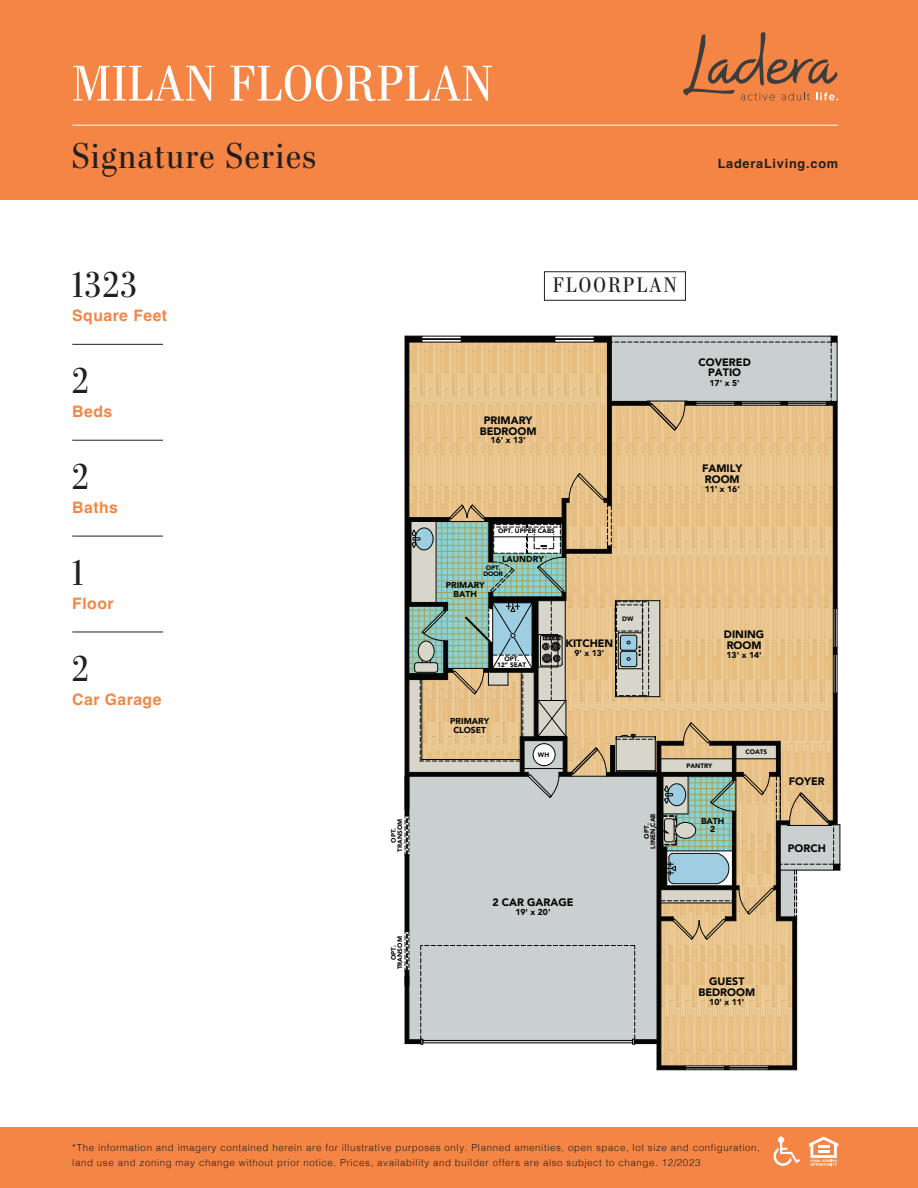
<style>
.page{position:relative;width:918px;height:1188px;background:#fff}
.page>*{position:absolute;margin:0;border:0;box-sizing:border-box;transform-origin:0 0}
.t1{font:50.1px "Stilson";letter-spacing:.03em;color:#fff}
.t2{font:36px "Stilson";letter-spacing:.05em;color:#231f20}
.t3{font:21px "Stilson";letter-spacing:.11em;color:#231f20}
.t4{font:700 15.75px "Helvetica";letter-spacing:.03em;color:#f58544}
.t5{font:700 12.75px "Helvetica";letter-spacing:.06em;color:#231f20}
.t6{font:900 10.65px/10.6px "Avenir LT Std";color:#040503;text-align:center}
.t7{font:300 9.75px/14.2px "Helvetica";letter-spacing:.06em;color:#231f20}
.t8{font:900 8.55px/8.6px "Avenir LT Std";color:#040503;text-align:center}
.t9{font:900 6.45px/6.4px "Avenir LT Std";color:#040503;text-align:center}
</style>
<div class="page">
<div style="left:0;top:0;width:918px;height:199px;background:#f58544"></div>
<div style="left:0;top:1128px;width:918px;height:60px;background:#f58544"></div>
<svg style="left:405px;top:336px;width:436px;height:734px;background:#c8ba9e"></svg>
<svg style="left:683px;top:32px;width:155px;height:68px"></svg>
<hr style="left:72px;top:125px;width:766px;height:1px;background:#fff">
<hr style="left:72px;top:344px;width:91px;height:1px;background:#231f20">
<hr style="left:72px;top:536px;width:91px;height:1px;background:#231f20">
<hr style="left:72px;top:440px;width:91px;height:1px;background:#231f20">
<hr style="left:72px;top:632px;width:91px;height:1px;background:#231f20">
<svg style="left:809px;top:1137px;width:29px;height:29px"></svg>
<svg style="left:773px;top:1137px;width:27px;height:29px"></svg>
<div style="left:544px;top:271px;width:142px;height:30px;border:1px solid #231f20"></div>
<h1 class="t1" style="left:72px;top:54px;width:422px">MILAN FLOORPLAN</h1>
<h2 class="t2" style="left:72px;top:135px;width:245px">Signature Series</h2>
<h3 class="t5" style="left:718px;top:156px;width:122px">LaderaLiving.com</h3>
<h2 class="t2" style="left:72px;top:264px;width:66px">1323</h2>
<h3 class="t4" style="left:72px;top:306px;width:96px">Square Feet</h3>
<h2 class="t2" style="left:72px;top:360px;width:18px">2</h2>
<h3 class="t4" style="left:72px;top:402px;width:41px">Beds</h3>
<h2 class="t2" style="left:72px;top:456px;width:18px">2</h2>
<h3 class="t4" style="left:72px;top:498px;width:47px">Baths</h3>
<h2 class="t2" style="left:72px;top:552px;width:13px">1</h2>
<h3 class="t4" style="left:72px;top:594px;width:43px">Floor</h3>
<h3 class="t3" style="left:553px;top:273px;width:125px">FLOORPLAN</h3>
<p class="t6" style="left:480px;top:415px;width:58px">PRIMARY<br>BEDROOM</p>
<p class="t8" style="left:491px;top:436px;width:37px">16' x 13'</p>
<p class="t9" style="left:498px;top:528px;width:58px">OPT. UPPER CABS</p>
<p class="t8" style="left:502px;top:554px;width:43px">LAUNDRY</p>
<p class="t9" style="left:483px;top:564px;width:21px">OPT.<br>DOOR</p>
<p class="t8" style="left:446px;top:581px;width:41px">PRIMARY<br>BATH</p>
<p class="t9" style="left:622px;top:615px;width:13px">DW</p>
<p class="t6" style="left:698px;top:357px;width:54px">COVERED<br>PATIO</p>
<p class="t8" style="left:710px;top:379px;width:32px">17' x 5'</p>
<p class="t6" style="left:702px;top:463px;width:42px;text-align:left">FAMILY<br>ROOM</p>
<p class="t8" style="left:705px;top:485px;width:37px">11' x 16'</p>
<h2 class="t2" style="left:72px;top:648px;width:18px">2</h2>
<h3 class="t4" style="left:72px;top:690px;width:91px">Car Garage</h3>
<p class="t9" style="left:390px;top:852px;width:34px;rotate:-90deg">OPT.<br>TRANSOM</p>
<p class="t9" style="left:390px;top:969px;width:34px;rotate:-90deg">OPT.<br>TRANSOM</p>
<p class="t9" style="left:497px;top:655px;width:31px">OPT.<br>12” SEAT</p>
<p class="t6" style="left:724px;top:629px;width:42px;text-align:left">DINING<br>ROOM</p>
<p class="t6" style="left:565px;top:638px;width:49px">KITCHEN</p>
<p class="t8" style="left:574px;top:649px;width:32px">9' x 13'</p>
<p class="t8" style="left:727px;top:651px;width:37px">13' x 14'</p>
<p class="t8" style="left:450px;top:717px;width:41px">PRIMARY<br>CLOSET</p>
<p class="t9" style="left:538px;top:752px;width:13px">WH</p>
<p class="t9" style="left:643px;top:849px;width:37px;rotate:-90deg">OPT.<br>LINEN CAB</p>
<p class="t9" style="left:686px;top:762px;width:28px">PANTRY</p>
<p class="t8" style="left:701px;top:817px;width:25px">BATH<br>2</p>
<p class="t9" style="left:745px;top:749px;width:23px">COATS</p>
<p class="t6" style="left:492px;top:897px;width:83px">2 CAR GARAGE</p>
<p class="t8" style="left:515px;top:908px;width:37px">19' x 20'</p>
<p class="t6" style="left:789px;top:776px;width:37px">FOYER</p>
<p class="t6" style="left:788px;top:842px;width:40px">PORCH</p>
<p class="t6" style="left:699px;top:976px;width:58px">GUEST<br>BEDROOM</p>
<p class="t8" style="left:709px;top:997px;width:37px">10' x 11'</p>
<p class="t7" style="left:72px;top:1140px;width:689px">*The information and imagery contained herein are for illustrative purposes only. Planned amenities, open space, lot size and configuration, land use and zoning may change without prior notice. Prices, availability and builder offers are also subject to change. 12/2023</p>
</div>
